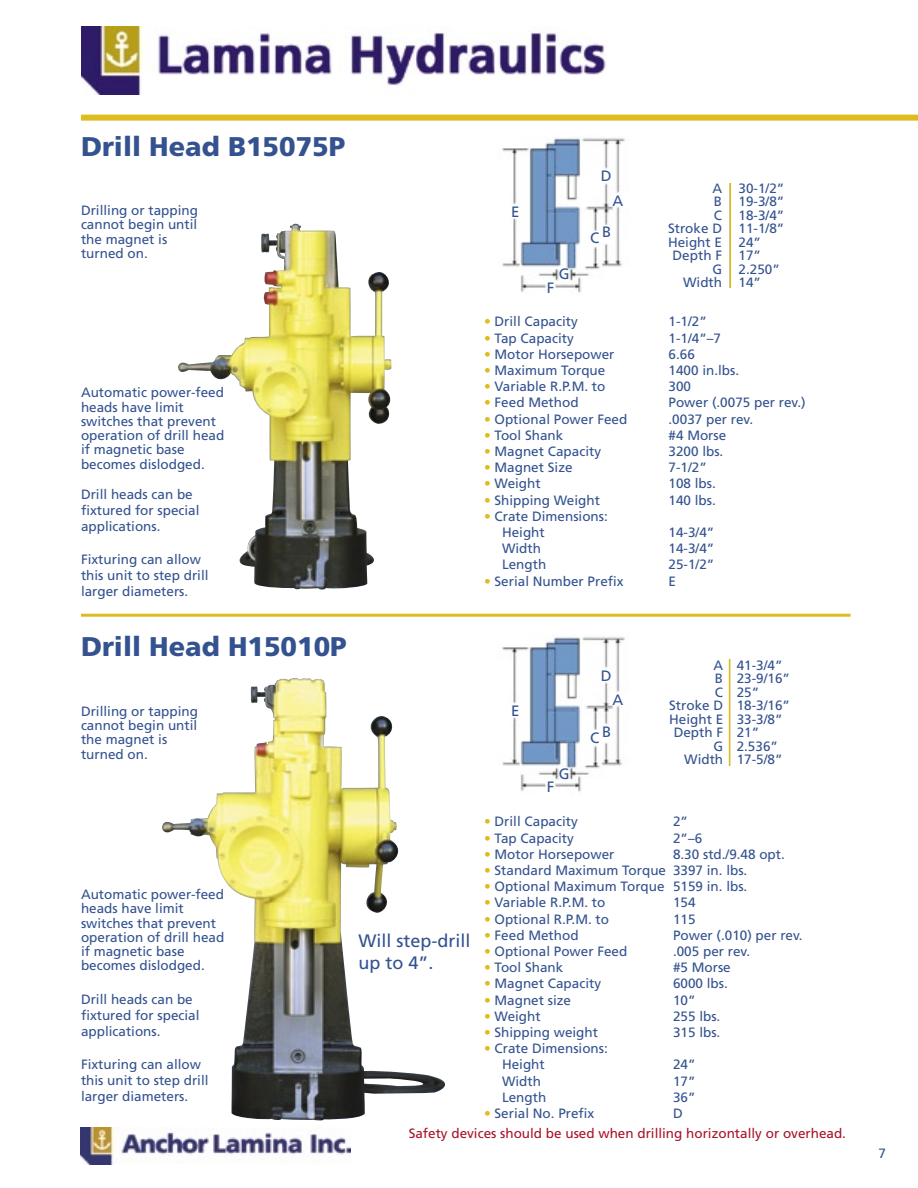
<style>
.page{position:relative;width:918px;height:1188px;background:#fff}
.page>*{position:absolute;margin:0;border:0;box-sizing:border-box;transform-origin:0 0}
.t1{font:900 27px "Frutiger";color:#33528f}
.t2{font:18px/21.6px "Frutiger";color:#33528f}
.t3{font:15px "Frutiger";color:#33528f}
.t4{font:13.5px/14.2px "Frutiger";color:#33528f}
.t5{font:13.5px "Frutiger";color:#a9122a}
.s1{color:#debc1d}
</style>
<div class="page">
<img style="left:81px;top:27px;width:525px;height:67px">
<div style="left:81px;top:115px;width:837px;height:6px;background:#debc1d"></div>
<img style="left:81px;top:1128px;width:270px;height:36px">
<img style="left:502px;top:137px;width:123px;height:156px">
<img style="left:502px;top:636px;width:123px;height:156px">
<img style="left:178px;top:223px;width:214px;height:367px">
<img style="left:162px;top:678px;width:284px;height:443px">
<hr style="left:81px;top:614px;width:769px;height:3px;background:#debc1d">
<hr style="left:730px;top:183px;width:1px;height:105px;background:#debc1d">
<hr style="left:729px;top:660px;width:1px;height:106px;background:#debc1d">
<h1 class="t1" style="left:81px;top:131px;width:266px">Drill Head B15075P</h1>
<p class="t4" style="left:81px;top:203px;width:119px">Drilling or tapping cannot begin until the magnet is turned on.</p>
<p class="t4" style="left:81px;top:386px;width:145px">Automatic power-feed heads have limit switches that prevent operation of drill head if magnetic base becomes dislodged.</p>
<p class="t4" style="left:81px;top:486px;width:120px;line-height:16.2px">Drill heads can be fixtured for special applications.</p>
<p class="t4" style="left:81px;top:551px;width:129px;line-height:16.2px">Fixturing can allow this unit to step drill larger diameters.</p>
<p class="t3" style="left:511px;top:203px;width:10px">E</p>
<p class="t3" style="left:559px;top:265px;width:12px">G</p>
<p class="t3" style="left:547px;top:279px;width:9px">F</p>
<p class="t3" style="left:601px;top:167px;width:12px">D</p>
<p class="t3" style="left:612px;top:192px;width:12px">A</p>
<p class="t3" style="left:602px;top:223px;width:11px">B</p>
<p class="t3" style="left:590px;top:229px;width:11px">C</p>
<p class="t4" style="left:712px;top:181px;width:74px">A 30-1/2”</p>
<p class="t4" style="left:714px;top:195px;width:72px">B 19-3/8”</p>
<p class="t4" style="left:714px;top:208px;width:72px">C 18-3/4”</p>
<p class="t4" style="left:668px;top:222px;width:118px">Stroke D 11-1/8”</p>
<p class="t4" style="left:668px;top:235px;width:95px">Height E 24”</p>
<p class="t4" style="left:673px;top:249px;width:90px">Depth F 17”</p>
<p class="t4" style="left:712px;top:262px;width:69px">G 2.250”</p>
<p class="t4" style="left:683px;top:276px;width:80px">Width 14”</p>
<p class="t4" style="left:484px;top:315px;width:95px"><span class="s1">•</span> Drill Capacity</p>
<p class="t4" style="left:669px;top:315px;width:40px">1-1/2”</p>
<p class="t4" style="left:484px;top:331px;width:91px"><span class="s1">•</span> Tap Capacity</p>
<p class="t4" style="left:669px;top:331px;width:54px">1-1/4”–7</p>
<p class="t4" style="left:484px;top:347px;width:132px"><span class="s1">•</span> Motor Horsepower</p>
<p class="t4" style="left:669px;top:347px;width:28px">6.66</p>
<p class="t4" style="left:484px;top:363px;width:123px"><span class="s1">•</span> Maximum Torque</p>
<p class="t4" style="left:669px;top:363px;width:72px">1400 in.lbs.</p>
<p class="t4" style="left:484px;top:379px;width:123px"><span class="s1">•</span> Variable R.P.M. to</p>
<p class="t4" style="left:669px;top:379px;width:24px">300</p>
<p class="t4" style="left:484px;top:396px;width:96px"><span class="s1">•</span> Feed Method</p>
<p class="t4" style="left:669px;top:396px;width:139px">Power (.0075 per rev.)</p>
<p class="t4" style="left:484px;top:412px;width:145px"><span class="s1">•</span> Optional Power Feed</p>
<p class="t4" style="left:669px;top:412px;width:86px">.0037 per rev.</p>
<p class="t4" style="left:484px;top:428px;width:81px"><span class="s1">•</span> Tool Shank</p>
<p class="t4" style="left:669px;top:428px;width:59px">#4 Morse</p>
<p class="t4" style="left:484px;top:444px;width:119px"><span class="s1">•</span> Magnet Capacity</p>
<p class="t4" style="left:669px;top:444px;width:56px">3200 lbs.</p>
<p class="t4" style="left:484px;top:460px;width:90px"><span class="s1">•</span> Magnet Size</p>
<p class="t4" style="left:669px;top:460px;width:40px">7-1/2”</p>
<p class="t4" style="left:484px;top:477px;width:58px"><span class="s1">•</span> Weight</p>
<p class="t4" style="left:669px;top:477px;width:49px">108 lbs.</p>
<p class="t4" style="left:484px;top:493px;width:117px"><span class="s1">•</span> Shipping Weight</p>
<p class="t4" style="left:669px;top:493px;width:49px">140 lbs.</p>
<p class="t4" style="left:502px;top:508px;width:107px;line-height:16.2px;text-indent:-18px"><span class="s1">•</span> Crate Dimensions:<br>Height</p>
<p class="t4" style="left:669px;top:525px;width:47px">14-3/4”</p>
<p class="t4" style="left:502px;top:541px;width:41px">Width</p>
<p class="t4" style="left:669px;top:541px;width:47px">14-3/4”</p>
<p class="t4" style="left:502px;top:558px;width:46px">Length</p>
<p class="t4" style="left:669px;top:558px;width:47px">25-1/2”</p>
<p class="t4" style="left:484px;top:574px;width:141px"><span class="s1">•</span> Serial Number Prefix</p>
<p class="t4" style="left:669px;top:574px;width:9px">E</p>
<h1 class="t1" style="left:81px;top:630px;width:267px">Drill Head H15010P</h1>
<p class="t4" style="left:81px;top:704px;width:119px">Drilling or tapping cannot begin until the magnet is turned on.</p>
<p class="t4" style="left:81px;top:887px;width:145px">Automatic power-feed heads have limit switches that prevent operation of drill head if magnetic base becomes dislodged.</p>
<p class="t4" style="left:81px;top:991px;width:120px;line-height:16.2px">Drill heads can be fixtured for special applications.</p>
<p class="t4" style="left:81px;top:1056px;width:129px;line-height:16.2px">Fixturing can allow this unit to step drill larger diameters.</p>
<h2 class="t2" style="left:358px;top:930px;width:114px">Will step-drill up to 4”.</h2>
<p class="t3" style="left:511px;top:702px;width:10px">E</p>
<p class="t3" style="left:559px;top:765px;width:12px">G</p>
<p class="t3" style="left:547px;top:778px;width:9px">F</p>
<p class="t3" style="left:601px;top:667px;width:12px">D</p>
<p class="t3" style="left:612px;top:691px;width:12px">A</p>
<p class="t3" style="left:602px;top:723px;width:11px">B</p>
<p class="t3" style="left:590px;top:729px;width:11px">C</p>
<p class="t4" style="left:713px;top:658px;width:71px">A 41-3/4”</p>
<p class="t4" style="left:715px;top:671px;width:77px">B 23-9/16”</p>
<p class="t4" style="left:715px;top:685px;width:46px">C 25”</p>
<p class="t4" style="left:669px;top:698px;width:122px">Stroke D 18-3/16”</p>
<p class="t4" style="left:669px;top:712px;width:115px">Height E 33-3/8”</p>
<p class="t4" style="left:674px;top:725px;width:87px">Depth F 21”</p>
<p class="t4" style="left:713px;top:739px;width:66px">G 2.536”</p>
<p class="t4" style="left:684px;top:752px;width:100px">Width 17-5/8”</p>
<p class="t4" style="left:484px;top:815px;width:95px"><span class="s1">•</span> Drill Capacity</p>
<p class="t4" style="left:673px;top:815px;width:17px">2”</p>
<p class="t4" style="left:484px;top:831px;width:91px"><span class="s1">•</span> Tap Capacity</p>
<p class="t4" style="left:673px;top:831px;width:31px">2”–6</p>
<p class="t4" style="left:484px;top:847px;width:132px"><span class="s1">•</span> Motor Horsepower</p>
<p class="t4" style="left:673px;top:847px;width:113px">8.30 std./9.48 opt.</p>
<p class="t4" style="left:484px;top:863px;width:265px"><span class="s1">•</span> Standard Maximum Torque 3397 in. lbs.</p>
<p class="t4" style="left:484px;top:879px;width:265px"><span class="s1">•</span> Optional Maximum Torque 5159 in. lbs.</p>
<p class="t4" style="left:484px;top:896px;width:123px"><span class="s1">•</span> Variable R.P.M. to</p>
<p class="t4" style="left:673px;top:896px;width:24px">154</p>
<p class="t4" style="left:484px;top:912px;width:127px"><span class="s1">•</span> Optional R.P.M. to</p>
<p class="t4" style="left:673px;top:912px;width:24px">115</p>
<p class="t4" style="left:484px;top:928px;width:96px"><span class="s1">•</span> Feed Method</p>
<p class="t4" style="left:673px;top:928px;width:131px">Power (.010) per rev.</p>
<p class="t4" style="left:484px;top:944px;width:145px"><span class="s1">•</span> Optional Power Feed</p>
<p class="t4" style="left:673px;top:944px;width:79px">.005 per rev.</p>
<p class="t4" style="left:484px;top:960px;width:81px"><span class="s1">•</span> Tool Shank</p>
<p class="t4" style="left:673px;top:960px;width:59px">#5 Morse</p>
<p class="t4" style="left:484px;top:977px;width:119px"><span class="s1">•</span> Magnet Capacity</p>
<p class="t4" style="left:673px;top:977px;width:56px">6000 lbs.</p>
<p class="t4" style="left:484px;top:993px;width:89px"><span class="s1">•</span> Magnet size</p>
<p class="t4" style="left:673px;top:993px;width:24px">10”</p>
<p class="t4" style="left:484px;top:1009px;width:58px"><span class="s1">•</span> Weight</p>
<p class="t4" style="left:673px;top:1009px;width:49px">255 lbs.</p>
<p class="t4" style="left:484px;top:1025px;width:116px"><span class="s1">•</span> Shipping weight</p>
<p class="t4" style="left:673px;top:1025px;width:49px">315 lbs.</p>
<p class="t4" style="left:502px;top:1040px;width:107px;line-height:16.2px;text-indent:-18px"><span class="s1">•</span> Crate Dimensions:<br>Height</p>
<p class="t4" style="left:673px;top:1058px;width:24px">24”</p>
<p class="t4" style="left:502px;top:1074px;width:41px">Width</p>
<p class="t4" style="left:673px;top:1074px;width:24px">17”</p>
<p class="t4" style="left:502px;top:1090px;width:46px">Length</p>
<p class="t4" style="left:673px;top:1090px;width:24px">36”</p>
<p class="t4" style="left:484px;top:1106px;width:112px"><span class="s1">•</span> Serial No. Prefix</p>
<p class="t4" style="left:673px;top:1106px;width:11px">D</p>
<p class="t5" style="left:409px;top:1125px;width:439px">Safety devices should be used when drilling horizontally or overhead.</p>
<p class="t4" style="left:878px;top:1146px;width:9px">7</p>
</div>
